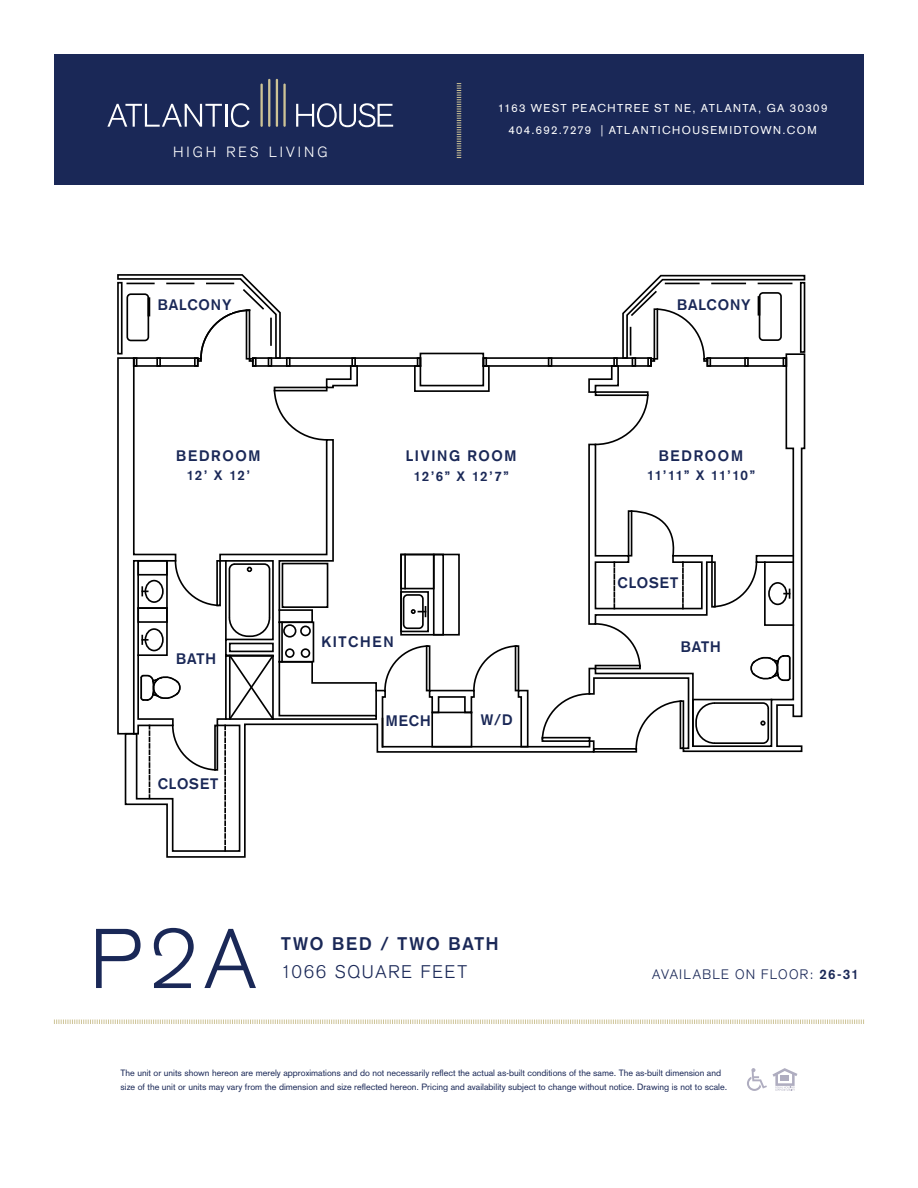
<style>
.page{position:relative;width:918px;height:1188px;background:#fff}
.page>*{position:absolute;margin:0;border:0;box-sizing:border-box;transform-origin:0 0}
.t1{font:300 83.1px "Akzidenz Grotesk";color:#1a2857}
.t2{font:700 18px "Akzidenz Grotesk";letter-spacing:.105em;color:#1a2857}
.t3{font:300 18px "Akzidenz Grotesk";letter-spacing:.1em;color:#1a2857}
.t4{font:700 15px "Akzidenz Grotesk";letter-spacing:.07em;color:#1a2857}
.t5{font:700 15px "Akzidenz Grotesk";letter-spacing:.115em;color:#1a2857}
.t6{font:700 15px "Akzidenz Grotesk";letter-spacing:.11em;color:#1a2857}
.t7{font:300 14.55px "Akzidenz Grotesk";letter-spacing:.21em;color:#fff}
.t8{font:700 13.5px "Akzidenz Grotesk";letter-spacing:.06em;color:#1a2857}
.t9{font:300 13.5px "Akzidenz Grotesk";letter-spacing:.09em;color:#1a2857}
.t10{font:11.25px/22.5px "Akzidenz Grotesk";letter-spacing:.125em;color:#fff;text-align:center}
.t11{font:9px/13.5px "Akzidenz Grotesk";color:#1a2857}
.s1{font-weight:700}
</style>
<div class="page">
<div style="left:54px;top:54px;width:810px;height:131px;background:#1a2857"></div>
<svg style="left:107px;top:104px;width:115px;height:23px"></svg>
<hr style="left:225px;top:104px;width:2px;height:23px;background:#fff">
<svg style="left:231px;top:103px;width:19px;height:24px"></svg>
<svg style="left:296px;top:103px;width:97px;height:24px"></svg>
<hr style="left:260px;top:84px;width:3px;height:43px;background:#cdc396">
<hr style="left:268px;top:79px;width:2px;height:48px;background:#cdc396">
<hr style="left:276px;top:79px;width:2px;height:48px;background:#cdc396">
<hr style="left:283px;top:84px;width:3px;height:43px;background:#cdc396">
<svg style="left:457px;top:83px;width:4px;height:75px"></svg>
<svg style="left:54px;top:1019px;width:810px;height:5px"></svg>
<svg style="left:747px;top:1068px;width:50px;height:23px"></svg>
<svg style="left:548px;top:693px;width:40px;height:24px"></svg>
<svg style="left:166px;top:717px;width:422px;height:141px"></svg>
<svg style="left:588px;top:682px;width:215px;height:71px"></svg>
<svg style="left:691px;top:698px;width:82px;height:50px"></svg>
<div style="left:548px;top:357px;width:4px;height:10px;border:2px solid #000"></div>
<div style="left:483px;top:357px;width:169px;height:10px;border:2px solid #000"></div>
<svg style="left:117px;top:274px;width:412px;height:577px"></svg>
<div style="left:274px;top:387px;width:54px;height:4px;border:2px solid #000"></div>
<svg style="left:587px;top:274px;width:219px;height:408px"></svg>
<div style="left:628px;top:510px;width:4px;height:47px;border:2px solid #000"></div>
<div style="left:677px;top:297px;width:74px;height:15px;background:#fff"></div>
<div style="left:158px;top:297px;width:74px;height:15px;background:#fff"></div>
<div style="left:158px;top:778px;width:60px;height:13px;background:#fff"></div>
<div style="left:618px;top:576px;width:60px;height:14px;background:#fff"></div>
<h3 class="t7" style="left:173px;top:143px;width:156px">HIGH RES LIVING</h3>
<p class="t10" style="left:498px;top:97px;width:331px">1163 WEST PEACHTREE ST NE, ATLANTA, GA 30309<br>404.692.7279 | ATLANTICHOUSEMIDTOWN.COM</p>
<h3 class="t4" style="left:158px;top:296px;width:75px">BALCONY</h3>
<h3 class="t4" style="left:677px;top:296px;width:75px">BALCONY</h3>
<h3 class="t5" style="left:176px;top:447px;width:86px">BEDROOM</h3>
<h3 class="t8" style="left:186px;top:468px;width:65px">12’ X 12’</h3>
<h3 class="t4" style="left:176px;top:650px;width:41px">BATH</h3>
<h3 class="t4" style="left:158px;top:775px;width:62px">CLOSET</h3>
<h3 class="t6" style="left:406px;top:447px;width:112px">LIVING ROOM</h3>
<h3 class="t8" style="left:414px;top:468px;width:97px">12’6” X 12’7”</h3>
<h3 class="t5" style="left:321px;top:632px;width:74px">KITCHEN</h3>
<h3 class="t4" style="left:386px;top:711px;width:46px">MECH</h3>
<h3 class="t4" style="left:481px;top:711px;width:33px">W/D</h3>
<h3 class="t5" style="left:659px;top:447px;width:86px">BEDROOM</h3>
<h3 class="t8" style="left:647px;top:468px;width:110px">11’11” X 11’10”</h3>
<h3 class="t4" style="left:618px;top:573px;width:62px">CLOSET</h3>
<h3 class="t4" style="left:681px;top:638px;width:41px">BATH</h3>
<h1 class="t1" style="left:89px;top:911px;width:168px">P2A</h1>
<h2 class="t2" style="left:281px;top:933px;width:219px">TWO BED / TWO BATH</h2>
<h2 class="t3" style="left:281px;top:961px;width:187px">1066 SQUARE FEET</h2>
<h3 class="t9" style="left:652px;top:966px;width:208px">AVAILABLE ON FLOOR: <span class="s1">26-31</span></h3>
<p class="t11" style="left:121px;top:1066px;width:608px">The unit or units shown hereon are merely approximations and do not necessarily reflect the actual as-built conditions of the same. The as-built dimension and size of the unit or units may vary from the dimension and size reflected hereon. Pricing and availability subject to change without notice. Drawing is not to scale.</p>
</div>
